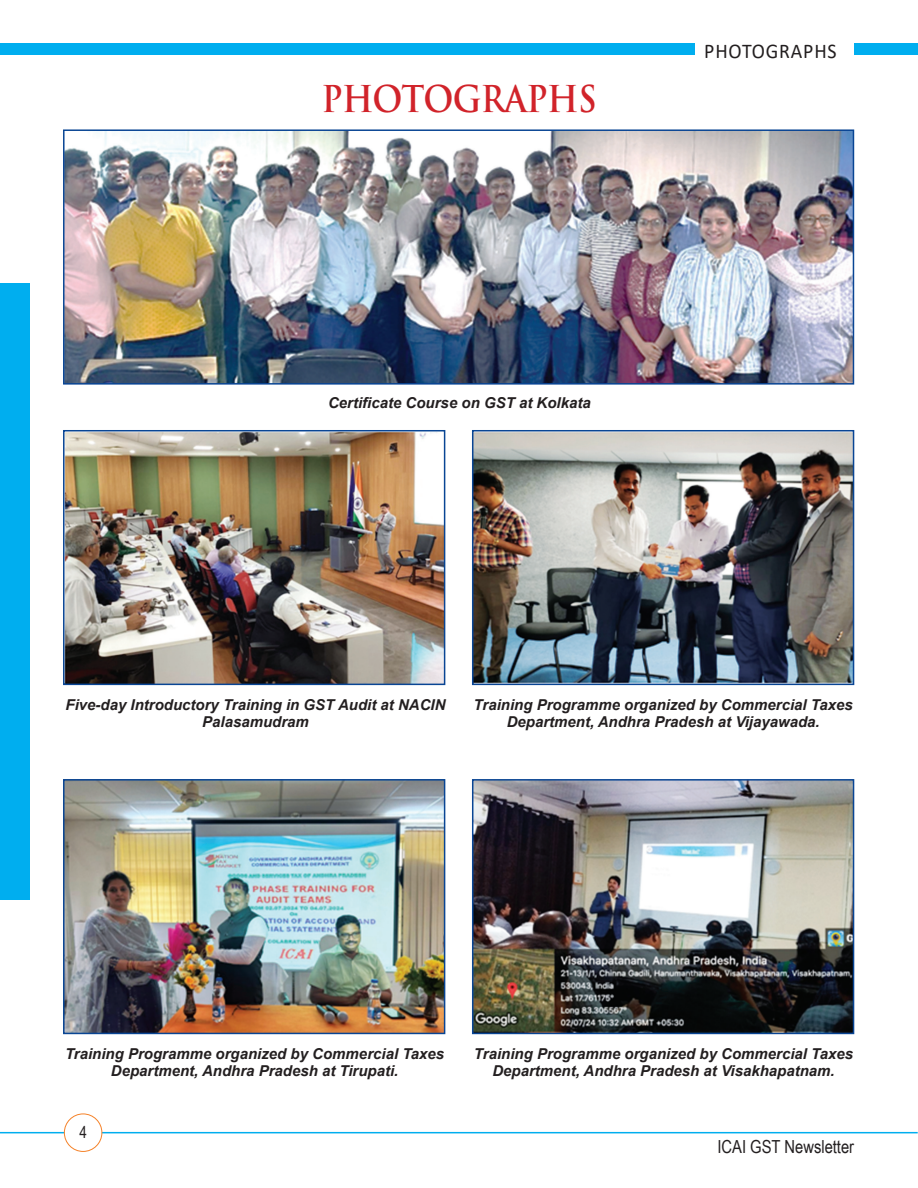
<style>
.page{position:relative;width:918px;height:1188px;background:#fff}
.page>*{position:absolute;margin:0;border:0;box-sizing:border-box;transform-origin:0 0}
.t1{font:700 36px "Trajan Pro";letter-spacing:-.02em;color:#d1232a;scale:.9 1}
.t2{font:21px "Calibri";letter-spacing:.04em;color:#231f20;scale:.95 1}
.t3{font:18px "Arial Narrow";color:#231f20}
.t4{font:16.5px "Arial Narrow";color:#231f20}
.t5{font:italic 700 15px/16.6px "Arial";color:#231f20;text-align:center}
</style>
<div class="page">
<hr style="left:0;top:1132px;width:918px;height:1px;background:#00aeef">
<div style="left:0;top:283px;width:29px;height:616px;background:#00aeef"></div>
<div style="left:64px;top:1114px;width:38px;height:37px;background:#fff;border-radius:50%"></div>
<div style="left:64px;top:1114px;width:38px;height:38px;border:1px solid #f58229;border-radius:50%"></div>
<div style="left:0;top:43px;width:694px;height:12px;background:#00aeef"></div>
<div style="left:855px;top:43px;width:63px;height:12px;background:#00aeef"></div>
<img style="left:66px;top:132px;width:785px;height:250px">
<div style="left:63px;top:129px;width:791px;height:256px;border:2px solid #094594"></div>
<img style="left:66px;top:433px;width:376px;height:249px">
<div style="left:63px;top:430px;width:382px;height:255px;border:2px solid #094594"></div>
<img style="left:475px;top:433px;width:376px;height:249px">
<div style="left:472px;top:430px;width:382px;height:255px;border:2px solid #094594"></div>
<img style="left:66px;top:782px;width:376px;height:249px">
<div style="left:63px;top:779px;width:382px;height:255px;border:2px solid #094594"></div>
<img style="left:475px;top:782px;width:376px;height:249px">
<div style="left:472px;top:779px;width:382px;height:255px;border:2px solid #094594"></div>
<h1 class="t1" style="left:322px;top:76px;width:308px">PHOTOGRAPHS</h1>
<h2 class="t2" style="left:704px;top:36px;width:79px">PH OTOGRAPHS</h2>
<p class="t5" style="left:328px;top:394px;width:264px">Certificate Course on GST at Kolkata</p>
<p class="t5" style="left:66px;top:697px;width:382px">Five-day Introductory Training in GST Audit at NACIN<br>Palasamudram</p>
<p class="t5" style="left:474px;top:697px;width:381px">Training Programme organized by Commercial Taxes<br>Department, Andhra Pradesh at Vijayawada.</p>
<p class="t5" style="left:65px;top:1046px;width:381px">Training Programme organized by Commercial Taxes<br>Department, Andhra Pradesh at Tirupati.</p>
<p class="t5" style="left:474px;top:1046px;width:381px">Training Programme organized by Commercial Taxes<br>Department, Andhra Pradesh at Visakhapatnam.</p>
<p class="t4" style="left:79px;top:1120px;width:9px">4</p>
<p class="t3" style="left:717px;top:1134px;width:138px">ICAI GST Newsletter</p>
</div>
